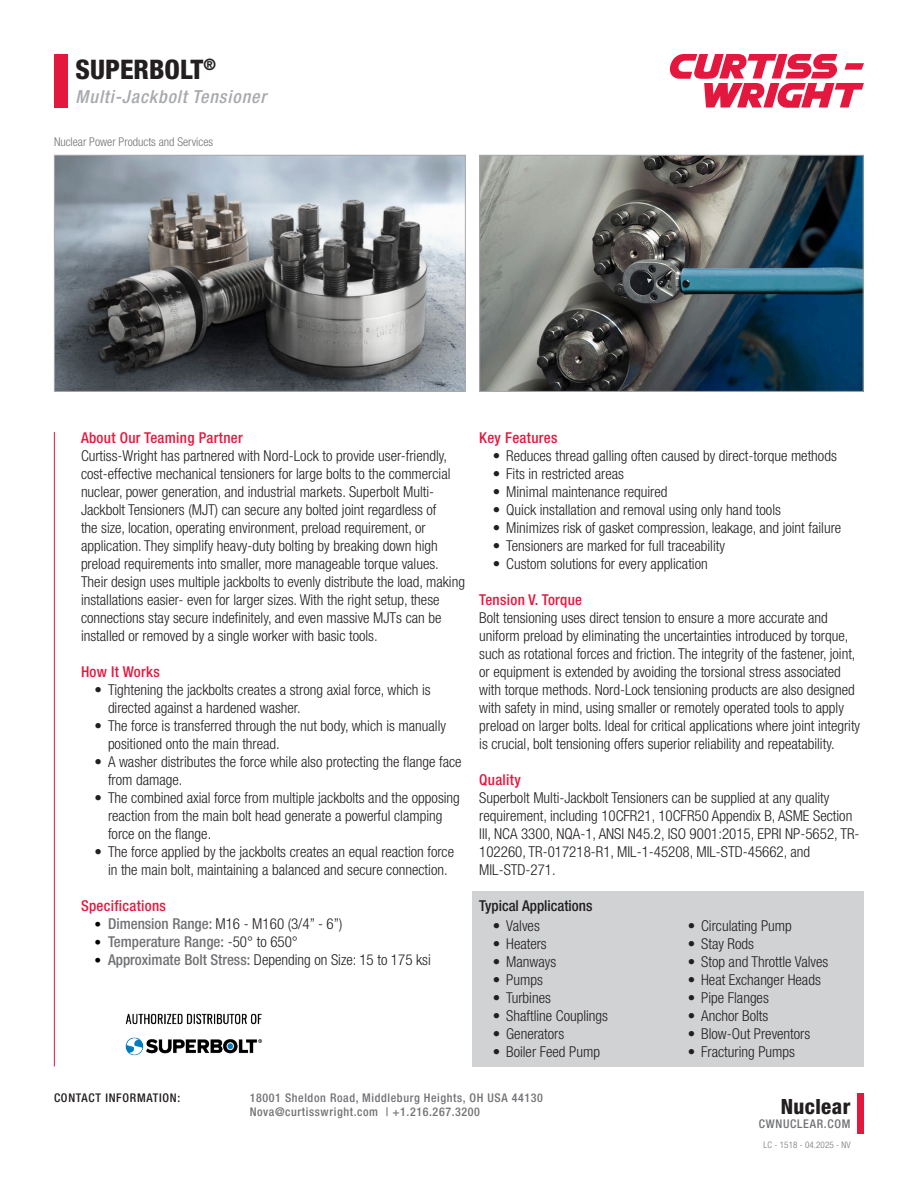
<style>
.page{position:relative;width:918px;height:1188px;background:#fff}
.page>*{position:absolute;margin:0;border:0;box-sizing:border-box;transform-origin:0 0}
.t1{font:800 condensed 27px "Helvetica Neue LT Std";color:#231f20}
.t2{font:800 condensed 21px "Helvetica Neue LT Std";letter-spacing:.02em;color:#231f20}
.t3{font:italic 500 condensed 18px "Helvetica Neue LT Std";letter-spacing:.05em;color:#a8a9ad}
.t4{font:300 condensed 15px/18px "Helvetica Neue LT Std";color:#231f20}
.t5{font:500 condensed 15px "Helvetica Neue LT Std";letter-spacing:.02em;color:#e4183e}
.t6{font:500 condensed 15px "Helvetica Neue LT Std";color:#717275}
.t7{font:500 condensed 15px "Helvetica Neue LT Std";color:#231f20}
.t8{font:500 condensed 12px "Helvetica Neue LT Std";letter-spacing:.05em;color:#717275}
.t9{font:300 condensed 12px "Helvetica Neue LT Std";color:#717275}
.t10{font:500 condensed 12px "Helvetica Neue LT Std";letter-spacing:.06em;color:#231f20}
.t11{font:300 condensed 9px "Helvetica Neue LT Std";letter-spacing:.01em;color:#717275}
.s1{font-family:"Helvetica Neue LT Pro";font-stretch:normal;font-size:13.5px;color:#000001}
.s2{font-weight:500;color:#717275}
.s3{font-family:"Helvetica Neue LT Pro";font-weight:300;font-stretch:normal;font-size:13.5px;color:#000001}
.s4{font-weight:300;color:#231f20}
</style>
<div class="page">
<hr style="left:54px;top:432px;width:1px;height:634px;background:#e4183e">
<svg style="left:669px;top:54px;width:195px;height:54px"></svg>
<div style="left:54px;top:54px;width:14px;height:54px;background:#e4183e"></div>
<div style="left:857px;top:1094px;width:7px;height:40px;background:#e4183e"></div>
<img style="left:125px;top:1013px;width:137px;height:43px">
<img style="left:56px;top:157px;width:408px;height:233px">
<div style="left:54px;top:155px;width:412px;height:237px;border:1px solid #a8a9ad"></div>
<img style="left:481px;top:157px;width:381px;height:233px">
<div style="left:479px;top:155px;width:385px;height:237px;border:1px solid #a8a9ad"></div>
<div style="left:472px;top:891px;width:392px;height:175px;background:#d1d2d4"></div>
<p class="t1" style="left:76px;top:52px;width:142px">SUPERBOLT<sup>®</sup></p>
<p class="t3" style="left:76px;top:85px;width:192px">Multi-Jackbolt Tensioner</p>
<p class="t9" style="left:54px;top:135px;width:161px">Nuclear Power Products and Services</p>
<p class="t5" style="left:81px;top:428px;width:163px">About Our Teaming Partner</p>
<p class="t4" style="left:81px;top:446px;width:386px">Curtiss-Wright has partnered with Nord-Lock to provide user-friendly, cost-effective mechanical tensioners for large bolts to the commercial nuclear, power generation, and industrial markets. Superbolt Multi-Jackbolt Tensioners (MJT) can secure any bolted joint regardless of<br>the size, location, operating environment, preload requirement, or application. They simplify heavy-duty bolting by breaking down high preload requirements into smaller, more manageable torque values.<br>Their design uses multiple jackbolts to evenly distribute the load, making installations easier- even for larger sizes. With the right setup, these connections stay secure indefinitely, and even massive MJTs can be installed or removed by a single worker with basic tools.</p>
<p class="t5" style="left:81px;top:662px;width:80px">How It Works</p>
<p class="t4" style="left:108px;top:680px;width:324px;text-indent:-14px">• Tightening the jackbolts creates a strong axial force, which is directed against a hardened washer.</p>
<p class="t4" style="left:108px;top:716px;width:340px;text-indent:-14px">• The force is transferred through the nut body, which is manually positioned onto the main thread.</p>
<p class="t4" style="left:108px;top:752px;width:355px;text-indent:-14px">• A washer distributes the force while also protecting the flange face from damage.</p>
<p class="t4" style="left:108px;top:788px;width:353px;text-indent:-14px">• The combined axial force from multiple jackbolts and the opposing reaction from the main bolt head generate a powerful clamping force on the flange.</p>
<p class="t4" style="left:94px;top:842px;width:361px;text-align:center">• The force applied by the jackbolts creates an equal reaction force in the main bolt, maintaining a balanced and secure connection.</p>
<p class="t5" style="left:81px;top:896px;width:86px">Specifications</p>
<p class="t4" style="left:94px;top:914px;width:249px"><span class="s1">•</span> <span class="s2">Dimension Range:</span> M16 - M160 (3/4” - 6”)</p>
<p class="t6" style="left:94px;top:932px;width:205px"><span class="s3">•</span> Temperature Range: <span class="s4">-50° to 650°</span></p>
<p class="t4" style="left:94px;top:950px;width:338px"><span class="s1">•</span> <span class="s2">Approximate Bolt Stress:</span> Depending on Size: 15 to 175 ksi</p>
<p class="t5" style="left:479px;top:428px;width:80px">Key Features</p>
<p class="t4" style="left:493px;top:446px;width:346px">• Reduces thread galling often caused by direct-torque methods</p>
<p class="t4" style="left:493px;top:464px;width:133px">• Fits in restricted areas</p>
<p class="t4" style="left:493px;top:482px;width:176px">• Minimal maintenance required</p>
<p class="t4" style="left:493px;top:500px;width:290px">• Quick installation and removal using only hand tools</p>
<p class="t4" style="left:493px;top:518px;width:350px">• Minimizes risk of gasket compression, leakage, and joint failure</p>
<p class="t4" style="left:493px;top:536px;width:234px">• Tensioners are marked for full traceability</p>
<p class="t4" style="left:493px;top:554px;width:217px">• Custom solutions for every application</p>
<p class="t5" style="left:479px;top:590px;width:104px">Tension V. Torque</p>
<p class="t4" style="left:479px;top:608px;width:382px">Bolt tensioning uses direct tension to ensure a more accurate and uniform preload by eliminating the uncertainties introduced by torque, such as rotational forces and friction. The integrity of the fastener, joint, or equipment is extended by avoiding the torsional stress associated with torque methods. Nord-Lock tensioning products are also designed with safety in mind, using smaller or remotely operated tools to apply preload on larger bolts. Ideal for critical applications where joint integrity is crucial, bolt tensioning offers superior reliability and repeatability.</p>
<p class="t5" style="left:479px;top:770px;width:43px">Quality</p>
<p class="t4" style="left:479px;top:788px;width:382px">Superbolt Multi-Jackbolt Tensioners can be supplied at any quality requirement, including 10CFR21, 10CFR50 Appendix B, ASME Section III, NCA 3300, NQA-1, ANSI N45.2, ISO 9001:2015, EPRI NP-5652, TR-102260, TR-017218-R1, MIL-1-45208, MIL-STD-45662, and</p>
<p class="t4" style="left:479px;top:860px;width:78px">MIL-STD-271.</p>
<p class="t7" style="left:479px;top:897px;width:115px">Typical Applications</p>
<p class="t4" style="left:493px;top:916px;width:49px">• Valves</p>
<p class="t4" style="left:493px;top:934px;width:56px">• Heaters</p>
<p class="t4" style="left:493px;top:952px;width:65px">• Manways</p>
<p class="t4" style="left:493px;top:970px;width:52px">• Pumps</p>
<p class="t4" style="left:493px;top:988px;width:60px">• Turbines</p>
<p class="t4" style="left:493px;top:1006px;width:117px">• Shaftline Couplings</p>
<p class="t4" style="left:493px;top:1024px;width:73px">• Generators</p>
<p class="t4" style="left:493px;top:1042px;width:109px">• Boiler Feed Pump</p>
<p class="t4" style="left:688px;top:916px;width:106px">• Circulating Pump</p>
<p class="t4" style="left:688px;top:934px;width:68px">• Stay Rods</p>
<p class="t4" style="left:688px;top:952px;width:142px">• Stop and Throttle Valves</p>
<p class="t4" style="left:688px;top:970px;width:135px">• Heat Exchanger Heads</p>
<p class="t4" style="left:688px;top:988px;width:83px">• Pipe Flanges</p>
<p class="t4" style="left:688px;top:1006px;width:82px">• Anchor Bolts</p>
<p class="t4" style="left:688px;top:1024px;width:124px">• Blow-Out Preventors</p>
<p class="t4" style="left:688px;top:1042px;width:109px">• Fracturing Pumps</p>
<p class="t10" style="left:54px;top:1091px;width:128px">CONTACT INFORMATION:</p>
<p class="t8" style="left:250px;top:1091px;width:295px">18001 Sheldon Road, Middleburg Heights, OH USA 44130</p>
<p class="t8" style="left:250px;top:1105px;width:232px">Nova@curtisswright.com | +1.216.267.3200</p>
<p class="t2" style="left:781px;top:1094px;width:71px">Nuclear</p>
<p class="t8" style="left:759px;top:1117px;width:93px">CWNUCLEAR.COM</p>
<p class="t11" style="left:764px;top:1139px;width:88px">LC - 1518 - 04.2025 - NV</p>
</div>
